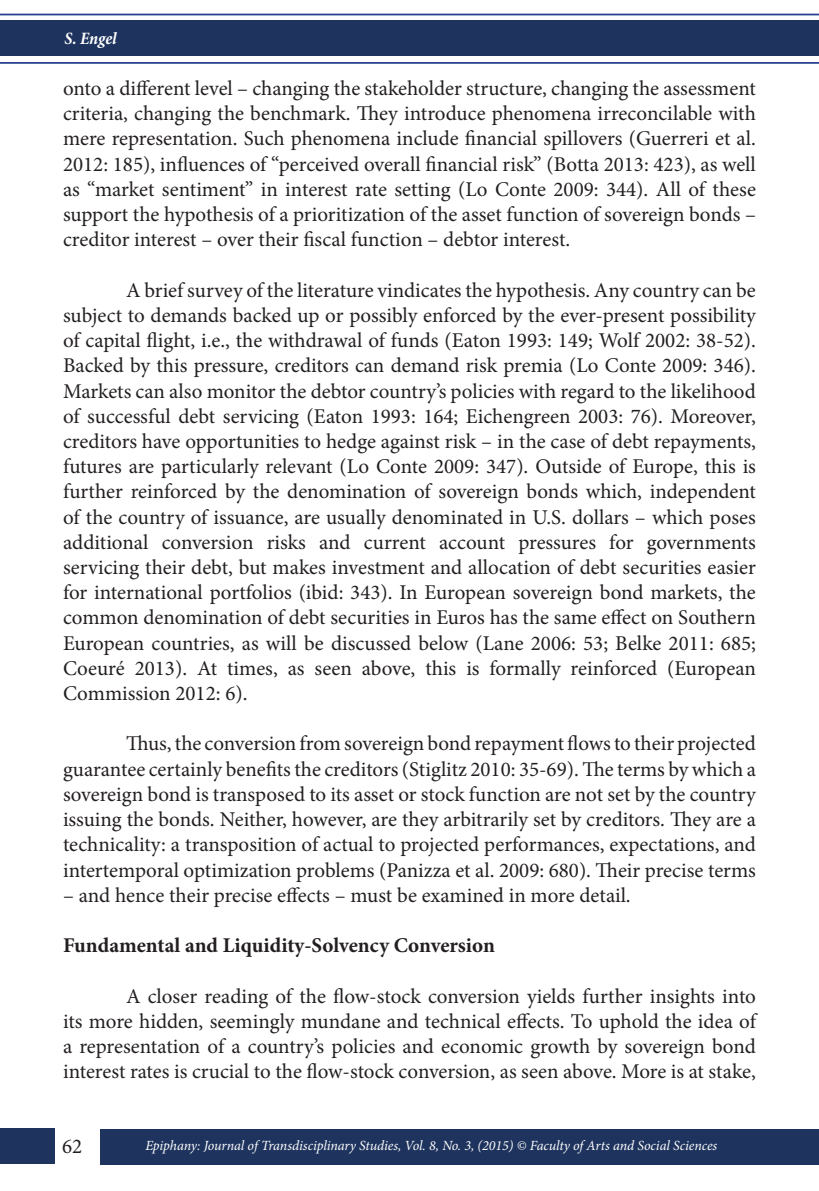
<style>
.page{position:relative;width:819px;height:1191px;background:#fff}
.page>*{position:absolute;margin:0;border:0;box-sizing:border-box;transform-origin:0 0}
.t1{font:21px/25.2px "Minion Pro";color:#231f20;text-align:justify}
.t2{font:700 21px "Minion Pro";color:#231f20}
.t3{font:italic 700 condensed 17.5px "Minion Pro";letter-spacing:-.005em;color:#fff}
.t4{font:italic 14px "Minion Pro";letter-spacing:-.01em;color:#fff}
</style>
<div class="page">
<div style="left:0;top:21px;width:819px;height:35px;background:#1e335d"></div>
<div style="left:100px;top:1128px;width:719px;height:36px;background:#1e335d"></div>
<div style="left:0;top:1128px;width:54px;height:35px;background:#1e335d"></div>
<hr style="left:0;top:14px;width:819px;height:1px;background:#253f8e">
<hr style="left:0;top:62px;width:819px;height:2px;background:#253f8e">
<p class="t3" style="left:64px;top:26px;width:54px">S. Engel</p>
<p class="t1" style="left:63px;top:76px;width:694px">onto a different level – changing the stakeholder structure, changing the assessment criteria, changing the benchmark. They introduce phenomena irreconcilable with mere representation. Such phenomena include financial spillovers (Guerreri et al.<br>2012: 185), influences of “perceived overall financial risk” (Botta 2013: 423), as well as “market sentiment” in interest rate setting (Lo Conte 2009: 344). All of these support the hypothesis of a prioritization of the asset function of sovereign bonds – creditor interest – over their fiscal function – debtor interest.</p>
<p class="t1" style="left:63px;top:277px;width:694px;text-indent:63px">A brief survey of the literature vindicates the hypothesis. Any country can be subject to demands backed up or possibly enforced by the ever-present possibility of capital flight, i.e., the withdrawal of funds (Eaton 1993: 149; Wolf 2002: 38-52).<br>Backed by this pressure, creditors can demand risk premia (Lo Conte 2009: 346).<br>Markets can also monitor the debtor country’s policies with regard to the likelihood of successful debt servicing (Eaton 1993: 164; Eichengreen 2003: 76). Moreover, creditors have opportunities to hedge against risk – in the case of debt repayments, futures are particularly relevant (Lo Conte 2009: 347). Outside of Europe, this is further reinforced by the denomination of sovereign bonds which, independent of the country of issuance, are usually denominated in U.S. dollars – which poses additional conversion risks and current account pressures for governments servicing their debt, but makes investment and allocation of debt securities easier for international portfolios (ibid: 343). In European sovereign bond markets, the common denomination of debt securities in Euros has the same effect on Southern European countries, as will be discussed below (Lane 2006: 53; Belke 2011: 685; Coeuré 2013). At times, as seen above, this is formally reinforced (European Commission 2012: 6).</p>
<p class="t1" style="left:63px;top:731px;width:694px;text-indent:63px">Thus, the conversion from sovereign bond repayment flows to their projected guarantee certainly benefits the creditors (Stiglitz 2010: 35-69). The terms by which a sovereign bond is transposed to its asset or stock function are not set by the country issuing the bonds. Neither, however, are they arbitrarily set by creditors. They are a technicality: a transposition of actual to projected performances, expectations, and intertemporal optimization problems (Panizza et al. 2009: 680). Their precise terms</p>
<p class="t1" style="left:63px;top:882px;width:569px">– and hence their precise effects – must be examined in more detail.</p>
<p class="t2" style="left:63px;top:930px;width:433px">Fundamental and Liquidity-Solvency Conversion</p>
<p class="t1" style="left:63px;top:983px;width:694px;text-indent:63px">A closer reading of the flow-stock conversion yields further insights into its more hidden, seemingly mundane and technical effects. To uphold the idea of a representation of a country’s policies and economic growth by sovereign bond interest rates is crucial to the flow-stock conversion, as seen above. More is at stake,</p>
<p class="t1" style="left:62px;top:1133px;width:22px">62</p>
<p class="t4" style="left:145px;top:1136px;width:573px">Epiphany: Journal of Transdisciplinary Studies, Vol. 8, No. 3, (2015) © Faculty of Arts and Social Sciences</p>
</div>
